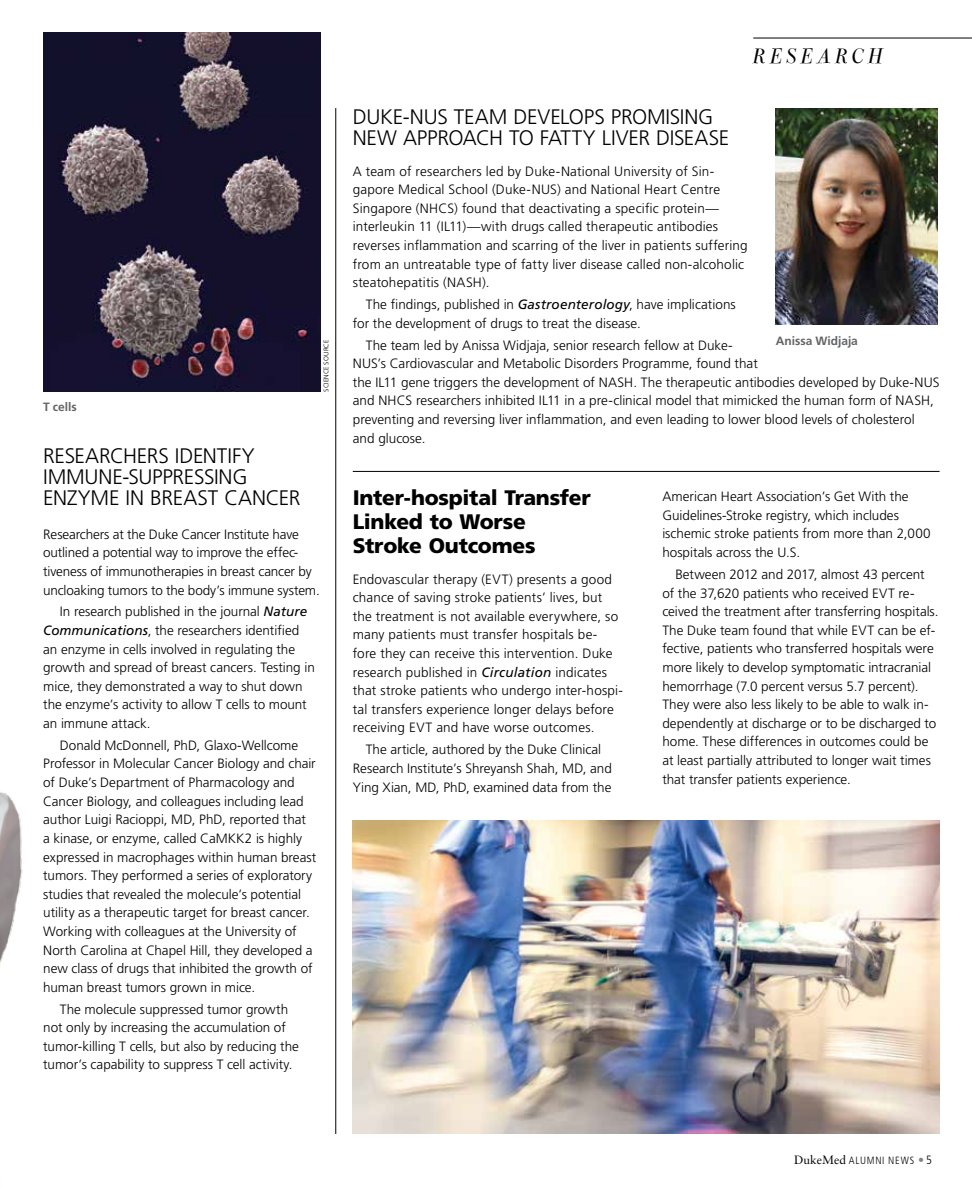
<style>
.page{position:relative;width:972px;height:1188px;background:#fff}
.page>*{position:absolute;margin:0;border:0;box-sizing:border-box;transform-origin:0 0}
.t1{font:300 21px/21px "Frutiger LT Pro";letter-spacing:-.01em;color:#000}
.t2{font:900 21px/24px "Frutiger LT Pro";letter-spacing:-.01em;color:#000}
.t3{font:italic 21px "Bodoni Svty Two ITCTT";letter-spacing:.215em;color:#000}
.t4{font:300 13.5px/18.6px "Frutiger LT Pro";color:#000}
.t5{font:700 12px "Frutiger LT Pro";color:#636466}
.t6{font:300 condensed 10.5px "Frutiger LT Pro";letter-spacing:.07em;color:#000}
.t7{font:300 6.75px "Frutiger LT Pro";letter-spacing:.01em;color:#000}
.s1{font-weight:400;font-style:italic}
.s2{font-family:"Sabon LT Std";font-weight:400;font-stretch:normal;font-size:12px}
.s3{font-weight:700;font-stretch:normal;font-size:12px;color:#808285}
.s4{font-size:12px}
</style>
<div class="page">
<hr style="left:753px;top:38px;width:219px;height:1px;background:#000">
<img style="left:43px;top:32px;width:277px;height:360px">
<img style="left:353px;top:820px;width:587px;height:314px">
<hr style="left:336px;top:108px;width:1px;height:1026px;background:#000">
<hr style="left:353px;top:471px;width:587px;height:1px;background:#000">
<img style="left:0;top:792px;width:23px;height:173px">
<img style="left:776px;top:108px;width:162px;height:216px">
<p class="t5" style="left:43px;top:400px;width:35px">T cells</p>
<p class="t7" style="left:322px;top:392px;width:53px;rotate:-90deg">SCIENCE SOURCE</p>
<h1 class="t1" style="left:43px;top:445px;width:259px">RESEARCHERS IDENTIFY<br>IMMUNE-SUPPRESSING<br>ENZYME IN BREAST CANCER</h1>
<p class="t4" style="left:43px;top:525px;width:278px">Researchers at the Duke Cancer Institute have outlined a potential way to improve the effec&shy;tiveness of immunotherapies in breast cancer by uncloaking tumors to the body’s immune system.</p>
<p class="t4" style="left:43px;top:603px;width:273px;text-indent:17px">In research published in the journal <span class="s1">Nature Communications</span>, the researchers identified an enzyme in cells involved in regulating the growth and spread of breast cancers. Testing in mice, they demonstrated a way to shut down the enzyme’s activity to allow T cells to mount an immune attack.</p>
<p class="t4" style="left:43px;top:736px;width:275px;text-indent:17px">Donald McDonnell, PhD, Glaxo-Wellcome Professor in Molecular Cancer Biology and chair of Duke’s Department of Pharmacology and Cancer Biology, and colleagues including lead author Luigi Racioppi, MD, PhD, reported that<br>a kinase, or enzyme, called CaMKK2 is highly expressed in macrophages within human breast tumors. They performed a series of exploratory studies that revealed the molecule’s potential utility as a therapeutic target for breast cancer.<br>Working with colleagues at the University of North Carolina at Chapel Hill, they developed a new class of drugs that inhibited the growth of human breast tumors grown in mice.</p>
<p class="t4" style="left:43px;top:1000px;width:257px;text-indent:17px">The molecule suppressed tumor growth not only by increasing the accumulation of tumor-killing T cells, but also by reducing the tumor’s capability to suppress T cell activity.</p>
<h1 class="t3" style="left:753px;top:38px;width:131px">RESEARCH</h1>
<h1 class="t1" style="left:353px;top:106px;width:378px">DUKE-NUS TEAM DEVELOPS PROMISING<br>NEW APPROACH TO FATTY LIVER DISEASE</h1>
<p class="t4" style="left:353px;top:162px;width:396px">A team of researchers led by Duke-National University of Sin&shy;gapore Medical School (Duke-NUS) and National Heart Centre Singapore (NHCS) found that deactivating a specific protein— interleukin 11 (IL11)—with drugs called therapeutic antibodies reverses inflammation and scarring of the liver in patients suffering from an untreatable type of fatty liver disease called non-alcoholic steatohepatitis (NASH).</p>
<p class="t4" style="left:353px;top:295px;width:384px;text-indent:13px">The findings, published in <span class="s1">Gastroenterology</span>, have implications for the development of drugs to treat the disease.</p>
<p class="t4" style="left:353px;top:336px;width:588px;text-indent:13px">The team led by Anissa Widjaja, senior research fellow at Duke-<br>NUS’s Cardiovascular and Metabolic Disorders Programme, found that<br>the IL11 gene triggers the development of NASH. The therapeutic antibodies developed by Duke-NUS and NHCS researchers inhibited IL11 in a pre-clinical model that mimicked the human form of NASH, preventing and reversing liver inflammation, and even leading to lower blood levels of cholesterol and glucose.</p>
<p class="t5" style="left:776px;top:334px;width:84px">Anissa Widjaja</p>
<h1 class="t2" style="left:353px;top:485px;width:240px">Inter-hospital Transfer<br>Linked to Worse<br>Stroke Outcomes</h1>
<p class="t4" style="left:353px;top:570px;width:272px">Endovascular therapy (EVT) presents a good chance of saving stroke patients’ lives, but the treatment is not available everywhere, so many patients must transfer hospitals be&shy;fore they can receive this intervention. Duke research published in <span class="s1">Circulation</span> indicates that stroke patients who undergo inter-hospi&shy;tal transfers experience longer delays before receiving EVT and have worse outcomes.</p>
<p class="t4" style="left:353px;top:740px;width:261px;text-align:center">The article, authored by the Duke Clinical<br>Research Institute’s Shreyansh Shah, MD, and<br>Ying Xian, MD, PhD, examined data from the</p>
<p class="t4" style="left:662px;top:487px;width:270px">American Heart Association’s Get With the Guidelines-Stroke registry, which includes ischemic stroke patients from more than 2,000 hospitals across the U.S.</p>
<p class="t4" style="left:662px;top:565px;width:278px;text-indent:13px">Between 2012 and 2017, almost 43 percent of the 37,620 patients who received EVT re&shy;ceived the treatment after transferring hospitals.<br>The Duke team found that while EVT can be ef&shy;fective, patients who transferred hospitals were more likely to develop symptomatic intracranial hemorrhage (7.0 percent versus 5.7 percent).<br>They were also less likely to be able to walk in&shy;dependently at discharge or to be discharged to home. These differences in outcomes could be at least partially attributed to longer wait times that transfer patients experience.</p>
<p class="t6" style="left:794px;top:1155px;width:139px"><span class="s2">DukeMed</span> ALUMNI NEWS <span class="s3">•</span><span class="s4">5</span></p>
</div>
